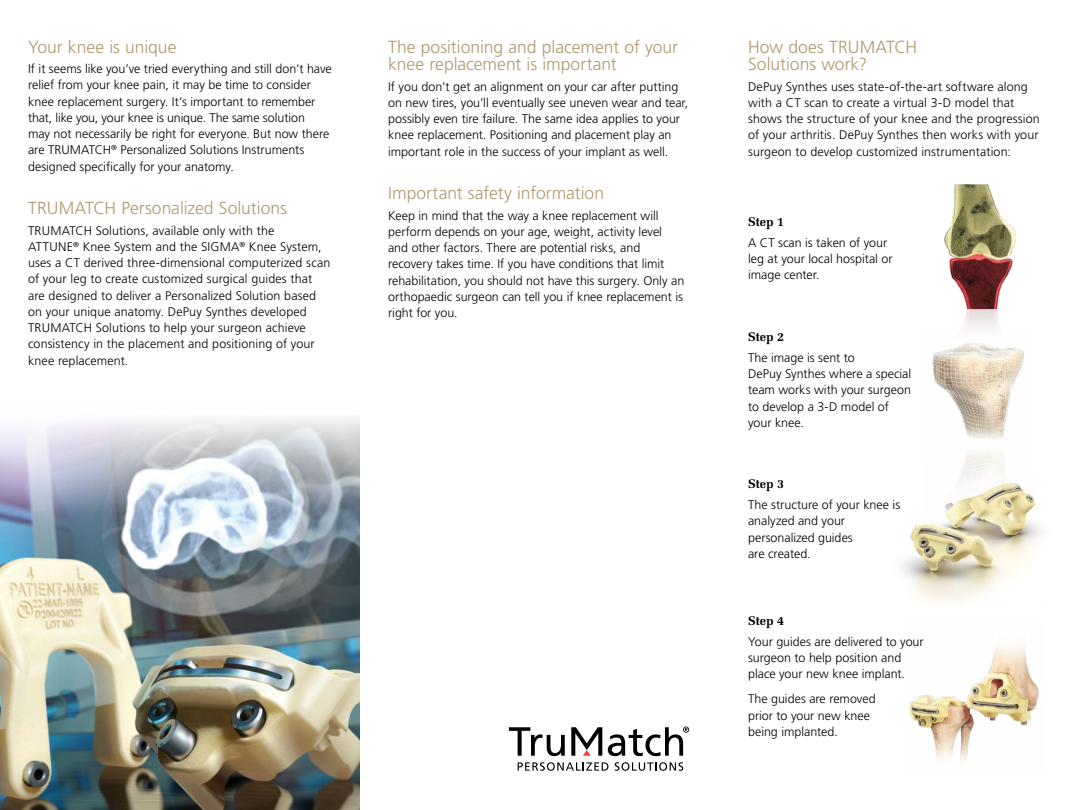
<style>
.page{position:relative;width:1080px;height:810px;background:#fff}
.page>*{position:absolute;margin:0;border:0;box-sizing:border-box;transform-origin:0 0}
.Subhead_1{font:300 17.5px/17.5px "Frutiger LT Std";color:#ae996d}
.Body{font:300 12.5px/16.2px "Frutiger LT Std";color:#000}
.Subhead_2{font:700 12.5px "Melior";letter-spacing:.005em;color:#000}
</style>
<div class="page">
<img style="left:944px;top:184px;width:72px;height:146px">
<img style="left:0;top:418px;width:360px;height:392px">
<img style="left:932px;top:330px;width:92px;height:141px">
<svg style="left:518px;top:762px;width:90px;height:9px"></svg>
<svg style="left:615px;top:762px;width:68px;height:9px"></svg>
<svg style="left:509px;top:727px;width:56px;height:29px"></svg>
<svg style="left:571px;top:727px;width:31px;height:29px"></svg>
<svg style="left:608px;top:727px;width:81px;height:29px"></svg>
<img style="left:901px;top:471px;width:141px;height:130px">
<img style="left:909px;top:645px;width:130px;height:118px">
<p class="Subhead_1" style="left:28px;top:38px;width:150px">Your knee is unique</p>
<p class="Body" style="left:28px;top:61px;width:305px">If it seems like you’ve tried everything and still don’t have relief from your knee pain, it may be time to consider knee replacement surgery. It’s important to remember that, like you, your knee is unique. The same solution<br>may not necessarily be right for everyone. But now there are TRUMATCH<sup>®</sup> Personalized Solutions Instruments designed specifically for your anatomy.</p>
<p class="Subhead_1" style="left:28px;top:199px;width:260px">TRUMATCH Personalized Solutions</p>
<p class="Body" style="left:28px;top:222px;width:304px">TRUMATCH Solutions, available only with the<br>ATTUNE<sup>®</sup> Knee System and the SIGMA<sup>®</sup> Knee System, uses a CT derived three-dimensional computerized scan of your leg to create customized surgical guides that are designed to deliver a Personalized Solution based on your unique anatomy. DePuy Synthes developed TRUMATCH Solutions to help your surgeon achieve consistency in the placement and positioning of your knee replacement.</p>
<p class="Subhead_1" style="left:388px;top:38px;width:291px">The positioning and placement of your knee replacement is important</p>
<p class="Body" style="left:388px;top:78px;width:302px">If you don’t get an alignment on your car after putting on new tires, you’ll eventually see uneven wear and tear, possibly even tire failure. The same idea applies to your knee replacement. Positioning and placement play an important role in the success of your implant as well.</p>
<p class="Subhead_1" style="left:388px;top:184px;width:217px">Important safety information</p>
<p class="Body" style="left:388px;top:207px;width:298px">Keep in mind that the way a knee replacement will perform depends on your age, weight, activity level and other factors. There are potential risks, and recovery takes time. If you have conditions that limit rehabilitation, you should not have this surgery. Only an orthopaedic surgeon can tell you if knee replacement is right for you.</p>
<p class="Subhead_1" style="left:748px;top:38px;width:171px">How does TRUMATCH<br>Solutions work?</p>
<p class="Body" style="left:748px;top:78px;width:293px">DePuy Synthes uses state-of-the-art software along with a CT scan to create a virtual 3-D model that shows the structure of your knee and the progression of your arthritis. DePuy Synthes then works with your surgeon to develop customized instrumentation:</p>
<p class="Subhead_2" style="left:748px;top:214px;width:38px">Step 1</p>
<p class="Body" style="left:748px;top:234px;width:146px">A CT scan is taken of your leg at your local hospital or image center.</p>
<p class="Subhead_2" style="left:748px;top:330px;width:38px">Step 2</p>
<p class="Body" style="left:748px;top:350px;width:165px">The image is sent to<br>DePuy Synthes where a special team works with your surgeon to develop a 3-D model of your knee.</p>
<p class="Subhead_2" style="left:748px;top:477px;width:38px">Step 3</p>
<p class="Body" style="left:748px;top:497px;width:154px">The structure of your knee is analyzed and your personalized guides<br>are created.</p>
<p class="Subhead_2" style="left:748px;top:613px;width:38px">Step 4</p>
<p class="Body" style="left:748px;top:634px;width:177px">Your guides are delivered to your surgeon to help position and place your new knee implant.</p>
<p class="Body" style="left:748px;top:691px;width:129px">The guides are removed prior to your new knee being implanted.</p>
</div>
